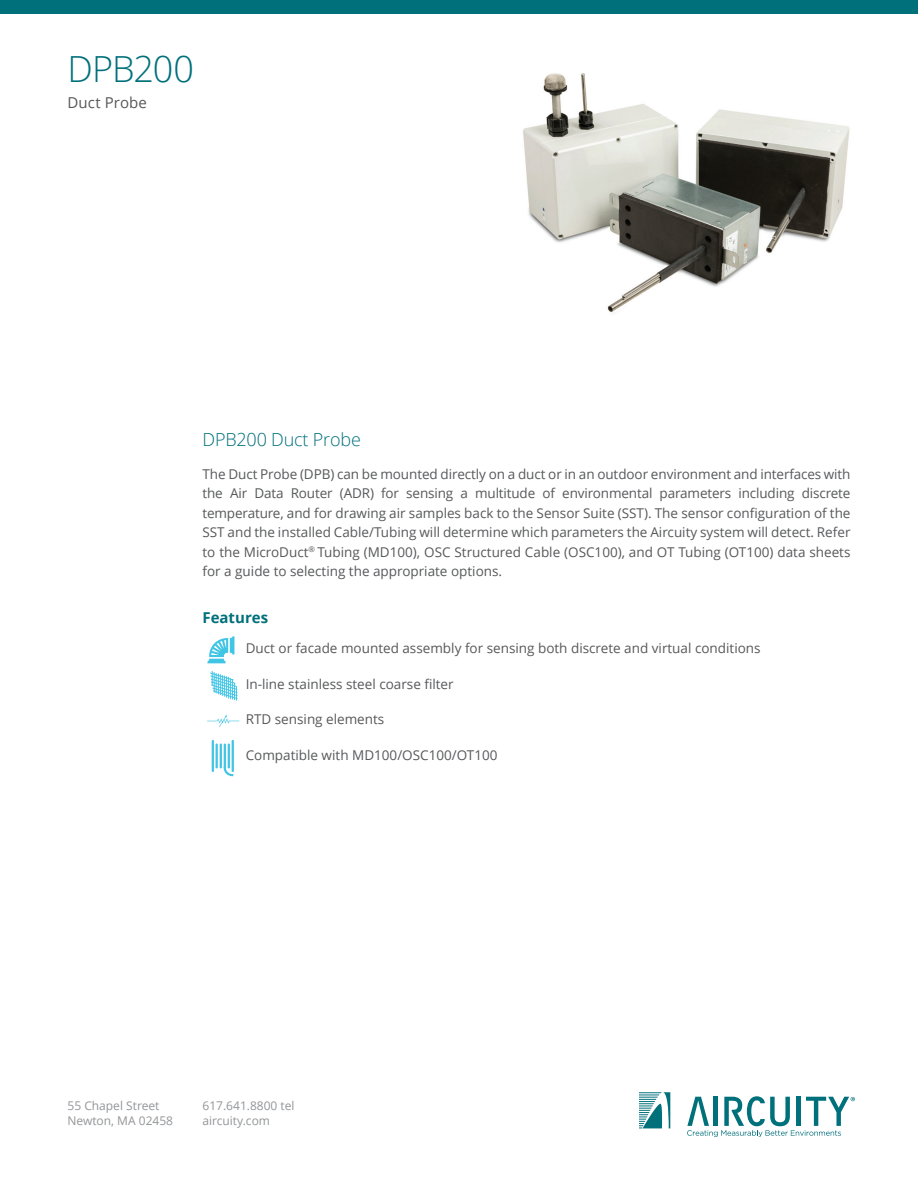
<style>
.page{position:relative;width:918px;height:1188px;background:#fff}
.page>*{position:absolute;margin:0;border:0;box-sizing:border-box;transform-origin:0 0}
.t1{font:300 36px "Open Sans";letter-spacing:-.03em;color:#00707b}
.t2{font:300 18px "Open Sans";letter-spacing:-.01em;color:#00707b}
.t3{font:15px "Open Sans";letter-spacing:.005em;color:#57585a}
.t4{font:700 15px "Open Sans";color:#00707b}
.t5{font:13.5px/19.5px "Open Sans";color:#57585a;text-align:justify}
.t6{font:12px "Open Sans";color:#939598}
</style>
<div class="page">
<img style="left:523px;top:73px;width:327px;height:241px">
<div style="left:0;top:0;width:918px;height:14px;background:#00707b"></div>
<svg style="left:207px;top:636px;width:27px;height:27px"></svg>
<svg style="left:639px;top:1092px;width:31px;height:36px"></svg>
<svg style="left:687px;top:1096px;width:168px;height:41px"></svg>
<svg style="left:207px;top:714px;width:32px;height:13px"></svg>
<svg style="left:210px;top:671px;width:28px;height:29px"></svg>
<hr style="left:212px;top:741px;width:2px;height:30px;background:#43c5e5">
<hr style="left:216px;top:745px;width:2px;height:22px;background:#43c5e5">
<hr style="left:220px;top:745px;width:2px;height:22px;background:#43c5e5">
<hr style="left:228px;top:745px;width:2px;height:22px;background:#43c5e5">
<hr style="left:224px;top:745px;width:2px;height:22px;background:#43c5e5">
<svg style="left:223px;top:766px;width:11px;height:11px"></svg>
<hr style="left:232px;top:741px;width:2px;height:30px;background:#41c5e5">
<h1 class="t1" style="left:68px;top:44px;width:128px">DPB200</h1>
<p class="t3" style="left:68px;top:94px;width:81px">Duct Probe</p>
<h2 class="t2" style="left:202px;top:427px;width:160px">DPB200 Duct Probe</h2>
<p class="t5" style="left:202px;top:464px;width:650px">The Duct Probe (DPB) can be mounted directly on a duct or in an outdoor environment and interfaces with the Air Data Router (ADR) for sensing a multitude of environmental parameters including discrete temperature, and for drawing air samples back to the Sensor Suite (SST). The sensor configuration of the SST and the installed Cable/Tubing will determine which parameters the Aircuity system will detect. Refer to the MicroDuct<sup>®</sup> Tubing (MD100), OSC Structured Cable (OSC100), and OT Tubing (OT100) data sheets for a guide to selecting the appropriate options.</p>
<p class="t4" style="left:202px;top:607px;width:67px">Features</p>
<p class="t5" style="left:246px;top:639px;width:516px">Duct or facade mounted assembly for sensing both discrete and virtual conditions</p>
<p class="t5" style="left:246px;top:674px;width:210px">In-line stainless steel coarse filter</p>
<p class="t5" style="left:246px;top:710px;width:140px">RTD sensing elements</p>
<p class="t5" style="left:246px;top:746px;width:253px">Compatible with MD100/OSC100/OT100</p>
<p class="t6" style="left:68px;top:1099px;width:93px">55 Chapel Street</p>
<p class="t6" style="left:202px;top:1099px;width:94px">617.641.8800 tel</p>
<p class="t6" style="left:68px;top:1114px;width:107px">Newton, MA 02458</p>
<p class="t6" style="left:202px;top:1114px;width:69px">aircuity.com</p>
</div>
